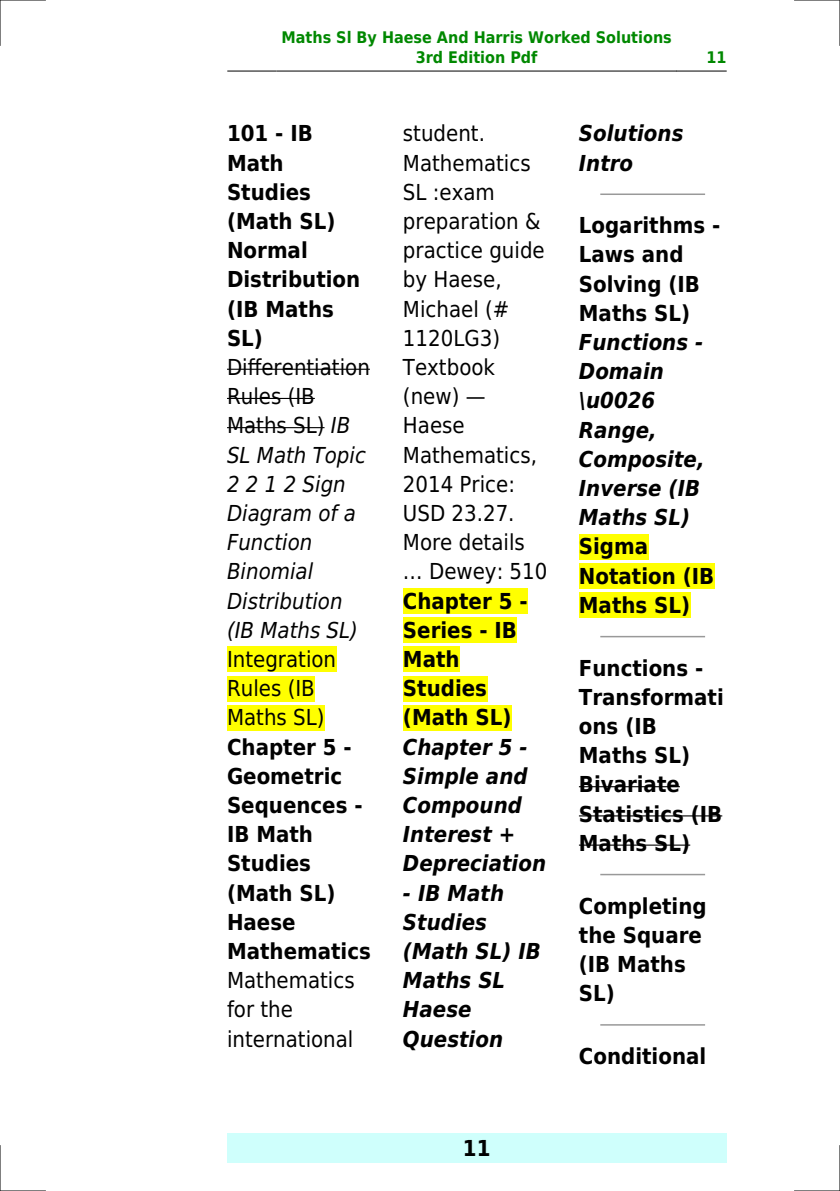
<style>
.page{position:relative;width:840px;height:1191px;background:#fff}
.page>*{position:absolute;margin:0;border:0;box-sizing:border-box;transform-origin:0 0}
.t1{font:700 22px/29.2px "DejaVu Sans Condensed";color:#000}
.t2{font:22px/29.2px "DejaVu Sans Condensed";color:#000}
.t3{font:italic 700 22px/29.2px "DejaVu Sans Condensed";color:#000}
.t4{font:italic 22px/29.2px "DejaVu Sans Condensed";color:#000}
.t5{font:700 16px/19.2px "DejaVu Sans Condensed";color:#080;text-align:center}
.s1{font-style:normal}
</style>
<div class="page">
<hr style="left:227px;top:71px;width:49px;height:1px;background:#000">
<hr style="left:277px;top:71px;width:398px;height:1px;background:#000">
<hr style="left:676px;top:71px;width:49px;height:1px;background:#000">
<div style="left:227px;top:1133px;width:499px;height:29px;background:#cffffc"></div>
<hr style="left:227px;top:369px;width:143px;height:1px;background:#000">
<hr style="left:227px;top:398px;width:87px;height:1px;background:#000">
<hr style="left:227px;top:427px;width:97px;height:1px;background:#000">
<div style="left:227px;top:646px;width:109px;height:26px;background:#ff0"></div>
<div style="left:227px;top:676px;width:87px;height:25px;background:#ff0"></div>
<div style="left:227px;top:705px;width:97px;height:25px;background:#ff0"></div>
<div style="left:403px;top:588px;width:124px;height:26px;background:#ff0"></div>
<div style="left:403px;top:617px;width:113px;height:26px;background:#ff0"></div>
<div style="left:403px;top:646px;width:56px;height:26px;background:#ff0"></div>
<div style="left:403px;top:676px;width:83px;height:25px;background:#ff0"></div>
<div style="left:403px;top:705px;width:108px;height:25px;background:#ff0"></div>
<hr style="left:600px;top:193px;width:104px;height:2px;background:#999">
<div style="left:578px;top:534px;width:69px;height:25px;background:#ff0"></div>
<div style="left:578px;top:563px;width:136px;height:26px;background:#ff0"></div>
<div style="left:578px;top:592px;width:111px;height:26px;background:#ff0"></div>
<hr style="left:600px;top:636px;width:104px;height:1px;background:#999">
<hr style="left:578px;top:786px;width:101px;height:1px;background:#000">
<hr style="left:578px;top:815px;width:143px;height:1px;background:#000">
<hr style="left:578px;top:844px;width:111px;height:1px;background:#000">
<hr style="left:600px;top:873px;width:104px;height:2px;background:#999">
<hr style="left:600px;top:1024px;width:104px;height:1px;background:#999">
<hr style="left:0;top:0;width:45px;height:1px;background:#000">
<hr style="left:794px;top:0;width:45px;height:1px;background:#000">
<hr style="left:0;top:1190px;width:45px;height:1px;background:#000">
<hr style="left:794px;top:1190px;width:45px;height:1px;background:#000">
<hr style="left:0;top:0;width:1px;height:45px;background:#000">
<hr style="left:0;top:1145px;width:1px;height:46px;background:#000">
<hr style="left:839px;top:0;width:1px;height:45px;background:#000">
<hr style="left:839px;top:1145px;width:1px;height:46px;background:#000">
<p class="t5" style="left:281px;top:28px;width:391px">Maths Sl By Haese And Harris Worked Solutions<br>3rd Edition Pdf</p>
<p class="t5" style="left:706px;top:48px;width:22px">11</p>
<p class="t1" style="left:227px;top:119px;width:135px">101 - IB<br>Math<br>Studies (Math SL)<br>Normal<br>Distribution (IB Maths<br>SL)</p>
<p class="t4" style="left:227px;top:353px;width:144px"><span class="s1">Differentiation<br>Rules (IB<br>Maths SL)</span> IB<br>SL Math Topic<br>2 2 1 2 Sign<br>Diagram of a<br>Function<br>Binomial<br>Distribution (IB Maths SL)</p>
<p class="t2" style="left:227px;top:645px;width:111px">Integration<br>Rules (IB<br>Maths SL)</p>
<p class="t1" style="left:227px;top:732px;width:145px">Chapter 5 -<br>Geometric<br>Sequences -<br>IB Math<br>Studies (Math SL)<br>Haese<br>Mathematics</p>
<p class="t2" style="left:227px;top:966px;width:129px">Mathematics for the international</p>
<p class="t2" style="left:403px;top:119px;width:83px">student.</p>
<p class="t2" style="left:403px;top:148px;width:129px">Mathematics</p>
<p class="t2" style="left:403px;top:177px;width:93px">SL :exam</p>
<p class="t2" style="left:403px;top:207px;width:139px">preparation &amp;</p>
<p class="t2" style="left:403px;top:236px;width:143px">practice guide</p>
<p class="t2" style="left:403px;top:265px;width:100px">by Haese,</p>
<p class="t2" style="left:403px;top:294px;width:108px">Michael (#</p>
<p class="t2" style="left:403px;top:323px;width:98px">1120LG3)</p>
<p class="t2" style="left:403px;top:353px;width:93px">Textbook</p>
<p class="t2" style="left:403px;top:382px;width:58px">(new)</p>
<p class="t2" style="left:403px;top:411px;width:63px">Haese</p>
<p class="t2" style="left:403px;top:440px;width:135px">Mathematics,</p>
<p class="t2" style="left:403px;top:469px;width:113px">2014 Price:</p>
<p class="t2" style="left:403px;top:499px;width:113px">USD 23.27.</p>
<p class="t2" style="left:403px;top:528px;width:123px">More details</p>
<p class="t2" style="left:429px;top:557px;width:120px">Dewey: 510</p>
<p class="t1" style="left:403px;top:586px;width:126px">Chapter 5 -<br>Series - IB<br>Math<br>Studies (Math SL)</p>
<p class="t3" style="left:403px;top:732px;width:144px">Chapter 5 -<br>Simple and<br>Compound<br>Interest +<br>Depreciation</p>
<p class="t3" style="left:403px;top:878px;width:139px">- IB Math<br>Studies (Math SL) IB<br>Maths SL<br>Haese<br>Question</p>
<p class="t1" style="left:462px;top:1133px;width:29px">11</p>
<p class="t3" style="left:578px;top:119px;width:106px">Solutions<br>Intro</p>
<p class="t1" style="left:578px;top:211px;width:143px">Logarithms -<br>Laws and<br>Solving (IB<br>Maths SL)</p>
<p class="t3" style="left:578px;top:328px;width:127px">Functions -<br>Domain \u0026<br>Range,<br>Composite,<br>Inverse (IB<br>Maths SL)</p>
<p class="t1" style="left:578px;top:532px;width:137px">Sigma<br>Notation (IB<br>Maths SL)</p>
<p class="t1" style="left:578px;top:653px;width:146px">Functions -<br>Transformati ons (IB<br>Maths SL)<br>Bivariate<br>Statistics (IB<br>Maths SL)</p>
<p class="t1" style="left:578px;top:891px;width:129px">Completing the Square (IB Maths<br>SL)</p>
<p class="t1" style="left:578px;top:1041px;width:129px">Conditional</p>
</div>
